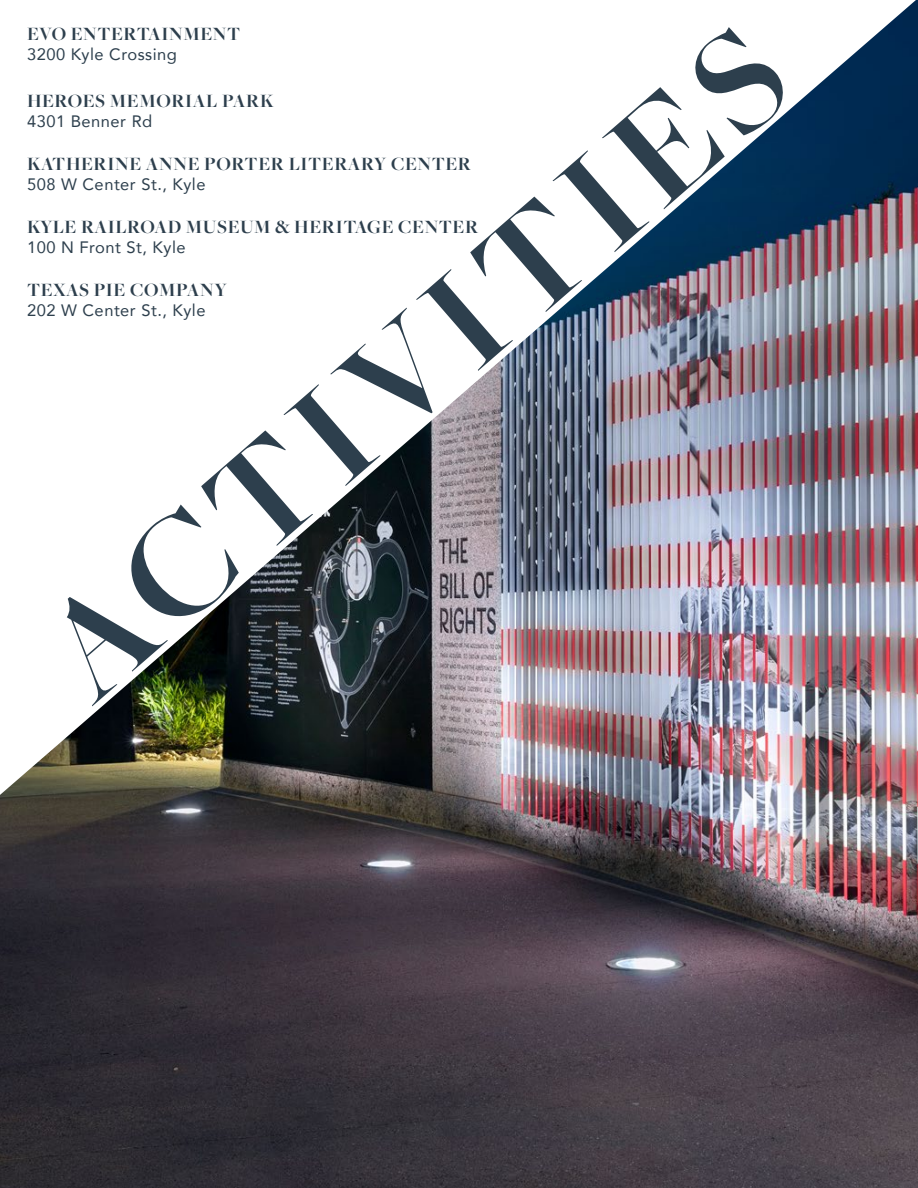
<style>
.page{position:relative;width:918px;height:1188px;background:#fff}
.page>*{position:absolute;margin:0;border:0;box-sizing:border-box;transform-origin:0 0}
.t1{font:700 151.5px "Freight Big Pro";color:#2d3f4d}
.t2{font:700 19.5px "Freight Big Pro";letter-spacing:.03em;color:#2d3f4d}
.t3{font:16.5px "Avenir";letter-spacing:.03em;color:#2d3f4d}
</style>
<div class="page">
<img style="left:0;top:0;width:918px;height:1188px">
<h1 class="t1" style="left:-4px;top:594px;width:937px;rotate:-41deg">ACTIVITIES</h1>
<p class="t2" style="left:27px;top:21px;width:215px">EVO ENTERTAINMENT</p>
<p class="t3" style="left:27px;top:41px;width:151px">3200 Kyle Crossing</p>
<p class="t2" style="left:27px;top:88px;width:248px">HEROES MEMORIAL PARK</p>
<p class="t3" style="left:27px;top:108px;width:127px">4301 Benner Rd</p>
<p class="t2" style="left:27px;top:151px;width:446px">KATHERINE ANNE PORTER LITERARY CENTER</p>
<p class="t3" style="left:27px;top:171px;width:180px">508 W Center St., Kyle</p>
<p class="t2" style="left:27px;top:214px;width:453px">KYLE RAILROAD MUSEUM &amp; HERITAGE CENTER</p>
<p class="t3" style="left:27px;top:234px;width:160px">100 N Front St, Kyle</p>
<p class="t2" style="left:27px;top:277px;width:201px">TEXAS PIE COMPANY</p>
<p class="t3" style="left:27px;top:297px;width:180px">202 W Center St., Kyle</p>
</div>
